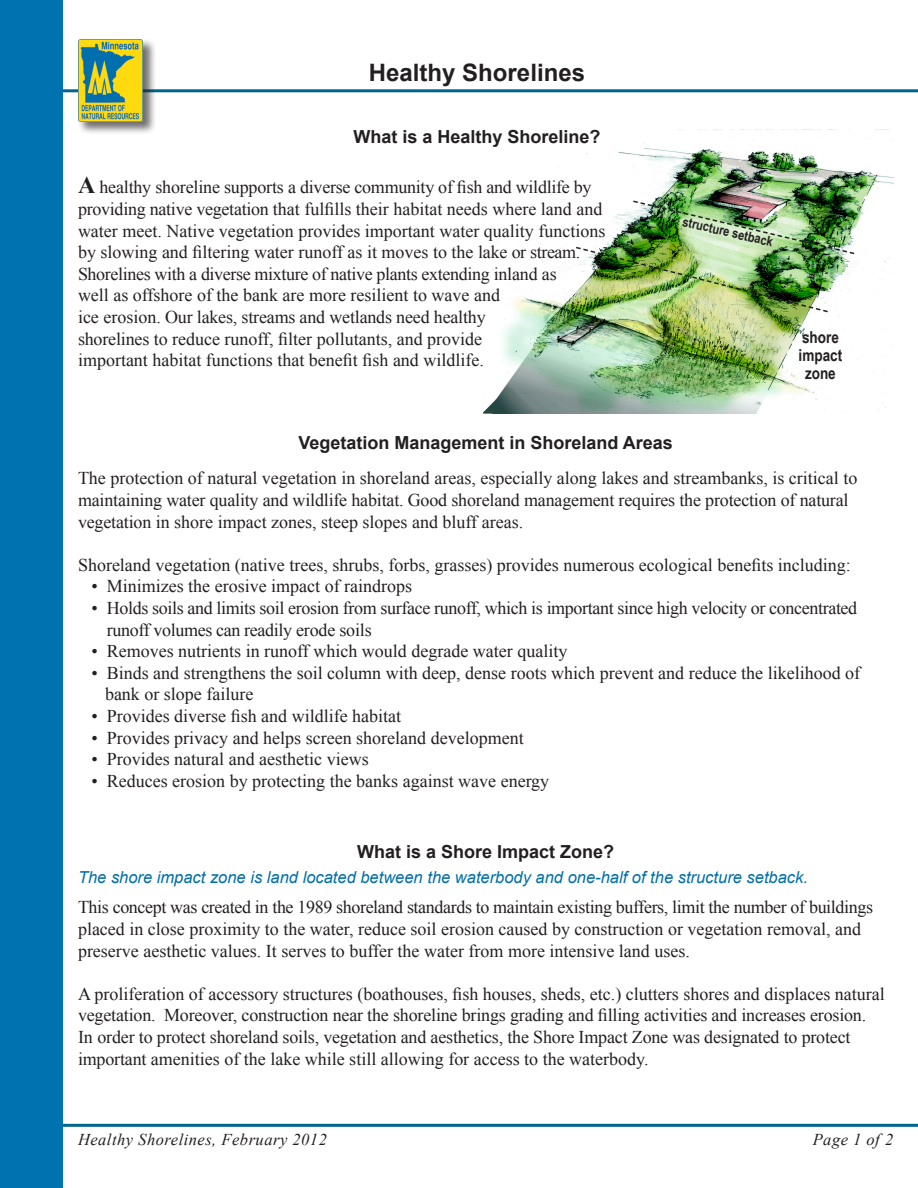
<style>
.page{position:relative;width:918px;height:1188px;background:#fff}
.page>*{position:absolute;margin:0;border:0;box-sizing:border-box;transform-origin:0 0}
.t1{font:700 24px "Arial";color:#231f20}
.t2{font:18px/21.6px "Times New Roman";color:#231f20}
.t3{font:18px "Times New Roman";letter-spacing:-.02em;color:#231f20}
.t4{font:700 18px "Arial";color:#231f20}
.t5{font:italic 16.5px "Arial";color:#006fa9}
.t6{font:italic 16.5px "Times New Roman";letter-spacing:.03em;color:#231f20}
.t7{font:700 16.5px/18px "Arial Narrow";color:#231f20}
.t8{font:700 13.5px "Arial Narrow";color:#231f20}
.s1{font-weight:700;font-size:24px}
</style>
<div class="page">
<hr style="left:0;top:89px;width:918px;height:3px;background:#00658c">
<div style="left:78px;top:39px;width:78px;height:96px;background:#231f20;opacity:.65"></div>
<img style="left:78px;top:39px;width:65px;height:83px">
<hr style="left:0;top:1124px;width:918px;height:3px;background:#00658c">
<img style="left:483px;top:140px;width:410px;height:273px">
<img style="left:574px;top:199px;width:282px;height:114px">
<div style="left:0;top:0;width:63px;height:1188px;background:#0073ae"></div>
<p class="t1" style="left:369px;top:56px;width:218px">Healthy Shorelines</p>
<p class="t4" style="left:353px;top:125px;width:249px">What is a Healthy Shoreline?</p>
<p class="t2" style="left:78px;top:176px;width:515px"><span class="s1">A</span> healthy shoreline supports a diverse community of fish and wildlife by</p>
<p class="t2" style="left:78px;top:198px;width:526px">providing native vegetation that fulfills their habitat needs where land and</p>
<p class="t2" style="left:78px;top:220px;width:529px">water meet. Native vegetation provides important water quality functions</p>
<p class="t2" style="left:78px;top:241px;width:504px">by slowing and filtering water runoff as it moves to the lake or stream.</p>
<p class="t3" style="left:78px;top:262px;width:480px">Shorelines with a diverse mixture of native plants extending inland as</p>
<p class="t2" style="left:78px;top:284px;width:424px">well as offshore of the bank are more resilient to wave and</p>
<p class="t2" style="left:78px;top:306px;width:409px">ice erosion. Our lakes, streams and wetlands need healthy</p>
<p class="t2" style="left:78px;top:328px;width:406px">shorelines to reduce runoff, filter pollutants, and provide</p>
<p class="t2" style="left:78px;top:349px;width:407px">important habitat functions that benefit fish and wildlife.</p>
<p class="t8" style="left:685px;top:213px;width:94px;rotate:13deg">structure setback</p>
<p class="t7" style="left:799px;top:328px;width:45px">shore impact</p>
<p class="t7" style="left:805px;top:364px;width:32px">zone</p>
<p class="t4" style="left:298px;top:431px;width:376px">Vegetation Management in Shoreland Areas</p>
<p class="t2" style="left:78px;top:467px;width:781px">The protection of natural vegetation in shoreland areas, especially along lakes and streambanks, is critical to maintaining water quality and wildlife habitat. Good shoreland management requires the protection of natural</p>
<p class="t2" style="left:78px;top:510px;width:447px">vegetation in shore impact zones, steep slopes and bluff areas.</p>
<p class="t2" style="left:78px;top:554px;width:774px">Shoreland vegetation (native trees, shrubs, forbs, grasses) provides numerous ecological benefits including:</p>
<p class="t2" style="left:92px;top:575px;width:322px">• Minimizes the erosive impact of raindrops</p>
<p class="t3" style="left:92px;top:596px;width:767px">• Holds soils and limits soil erosion from surface runoff, which is important since high velocity or concentrated</p>
<p class="t3" style="left:107px;top:617px;width:266px">runoff volumes can readily erode soils</p>
<p class="t2" style="left:92px;top:640px;width:477px">• Removes nutrients in runoff which would degrade water quality</p>
<p class="t2" style="left:92px;top:662px;width:770px">• Binds and strengthens the soil column with deep, dense roots which prevent and reduce the likelihood of</p>
<p class="t2" style="left:105px;top:683px;width:150px">bank or slope failure</p>
<p class="t2" style="left:92px;top:705px;width:311px">• Provides diverse fish and wildlife habitat</p>
<p class="t2" style="left:92px;top:726px;width:434px">• Provides privacy and helps screen shoreland development</p>
<p class="t2" style="left:92px;top:748px;width:279px">• Provides natural and aesthetic views</p>
<p class="t2" style="left:92px;top:770px;width:459px">• Reduces erosion by protecting the banks against wave energy</p>
<p class="t4" style="left:357px;top:840px;width:259px">What is a Shore Impact Zone?</p>
<p class="t5" style="left:78px;top:867px;width:732px">The shore impact zone is land located between the waterbody and one-half of the structure setback.</p>
<p class="t2" style="left:78px;top:896px;width:797px">This concept was created in the 1989 shoreland standards to maintain existing buffers, limit the number of buildings placed in close proximity to the water, reduce soil erosion caused by construction or vegetation removal, and preserve aesthetic values. It serves to buffer the water from more intensive land uses.</p>
<p class="t2" style="left:78px;top:983px;width:808px">A proliferation of accessory structures (boathouses, fish houses, sheds, etc.) clutters shores and displaces natural vegetation. Moreover, construction near the shoreline brings grading and filling activities and increases erosion.</p>
<p class="t2" style="left:78px;top:1026px;width:774px">In order to protect shoreland soils, vegetation and aesthetics, the Shore Impact Zone was designated to protect</p>
<p class="t2" style="left:78px;top:1047px;width:572px">important amenities of the lake while still allowing for access to the waterbody.</p>
<p class="t6" style="left:78px;top:1129px;width:250px">Healthy Shorelines, February 2012</p>
<p class="t6" style="left:813px;top:1129px;width:82px">Page 1 of 2</p>
</div>
